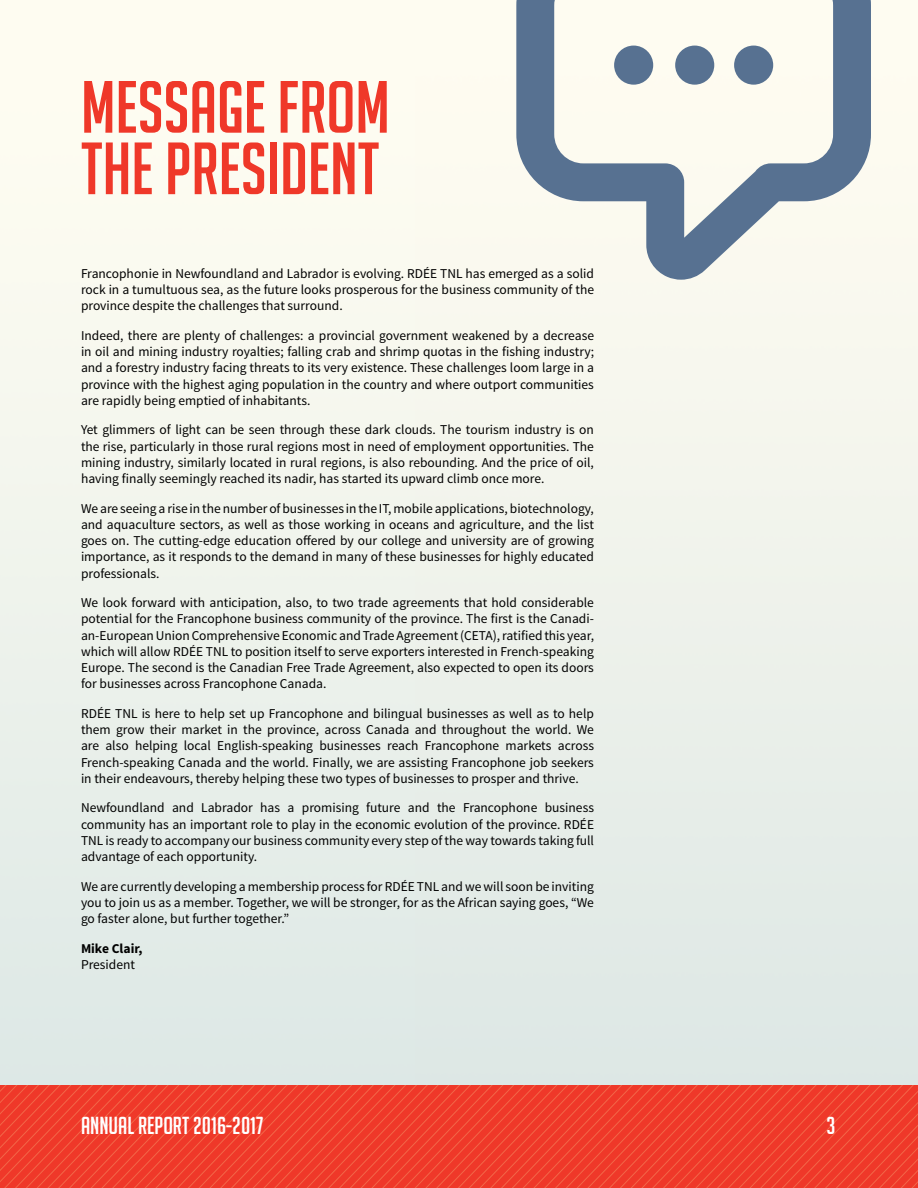
<style>
.page{position:relative;width:918px;height:1188px;background:#fff}
.page>*{position:absolute;margin:0;border:0;box-sizing:border-box;transform-origin:0 0}
.t1{font:72px/61.5px "Big Noodle Titling";color:#ef3829}
.t2{font:24px "Big Noodle Titling";color:#fff}
.t3{font:13.5px/16.2px "Source Sans Pro";color:#000;text-align:justify}
.t4{font:700 13.5px "Source Sans Pro";color:#000}
</style>
<div class="page">
<svg style="left:0;top:1085px;width:918px;height:103px;background:#ef3d2c"></svg>
<svg style="left:516px;top:0;width:355px;height:280px;fill:#fbfaef"></svg>
<div style="left:614px;top:46px;width:39px;height:39px;background:#577191;border-radius:50%"></div>
<div style="left:675px;top:46px;width:39px;height:39px;background:#577191;border-radius:50%"></div>
<div style="left:734px;top:46px;width:39px;height:39px;background:#577191;border-radius:50%"></div>
<h1 class="t1" style="left:81px;top:76px;width:310px">MESSAGE FROM<br>THE PRESIDENT</h1>
<p class="t3" style="left:81px;top:266px;width:515px">Francophonie in Newfoundland and Labrador is evolving. RDÉE TNL has emerged as a solid rock in a tumultuous sea, as the future looks prosperous for the business community of the province despite the challenges that surround.</p>
<p class="t3" style="left:81px;top:328px;width:515px">Indeed, there are plenty of challenges: a provincial government weakened by a decrease in oil and mining industry royalties; falling crab and shrimp quotas in the fishing industry; and a forestry industry facing threats to its very existence. These challenges loom large in a province with the highest aging population in the country and where outport communities are rapidly being emptied of inhabitants.</p>
<p class="t3" style="left:81px;top:422px;width:515px">Yet glimmers of light can be seen through these dark clouds. The tourism industry is on the rise, particularly in those rural regions most in need of employment opportunities. The mining industry, similarly located in rural regions, is also rebounding. And the price of oil, having finally seemingly reached its nadir, has started its upward climb once more.</p>
<p class="t3" style="left:81px;top:500px;width:515px">We are seeing a rise in the number of businesses in the IT, mobile applications, biotechnology, and aquaculture sectors, as well as those working in oceans and agriculture, and the list goes on. The cutting-edge education offered by our college and university are of growing importance, as it responds to the demand in many of these businesses for highly educated professionals.</p>
<p class="t3" style="left:81px;top:595px;width:515px">We look forward with anticipation, also, to two trade agreements that hold considerable potential for the Francophone business community of the province. The first is the Canadi&shy;an-European Union Comprehensive Economic and Trade Agreement (CETA), ratified this year, which will allow RDÉE TNL to position itself to serve exporters interested in French-speaking Europe. The second is the Canadian Free Trade Agreement, also expected to open its doors for businesses across Francophone Canada.</p>
<p class="t3" style="left:81px;top:706px;width:515px">RDÉE TNL is here to help set up Francophone and bilingual businesses as well as to help them grow their market in the province, across Canada and throughout the world. We are also helping local English-speaking businesses reach Francophone markets across French-speaking Canada and the world. Finally, we are assisting Francophone job seekers in their endeavours, thereby helping these two types of businesses to prosper and thrive.</p>
<p class="t3" style="left:81px;top:800px;width:515px">Newfoundland and Labrador has a promising future and the Francophone business community has an important role to play in the economic evolution of the province. RDÉE TNL is ready to accompany our business community every step of the way towards taking full advantage of each opportunity.</p>
<p class="t3" style="left:81px;top:878px;width:515px">We are currently developing a membership process for RDÉE TNL and we will soon be inviting you to join us as a member. Together, we will be stronger, for as the African saying goes, “We go faster alone, but further together.”</p>
<p class="t4" style="left:81px;top:940px;width:63px">Mike Clair,</p>
<p class="t3" style="left:81px;top:957px;width:56px">President</p>
<h2 class="t2" style="left:81px;top:1113px;width:184px">ANNUAL REPORT 2016-2017</h2>
<h2 class="t2" style="left:827px;top:1113px;width:10px">3</h2>
</div>
